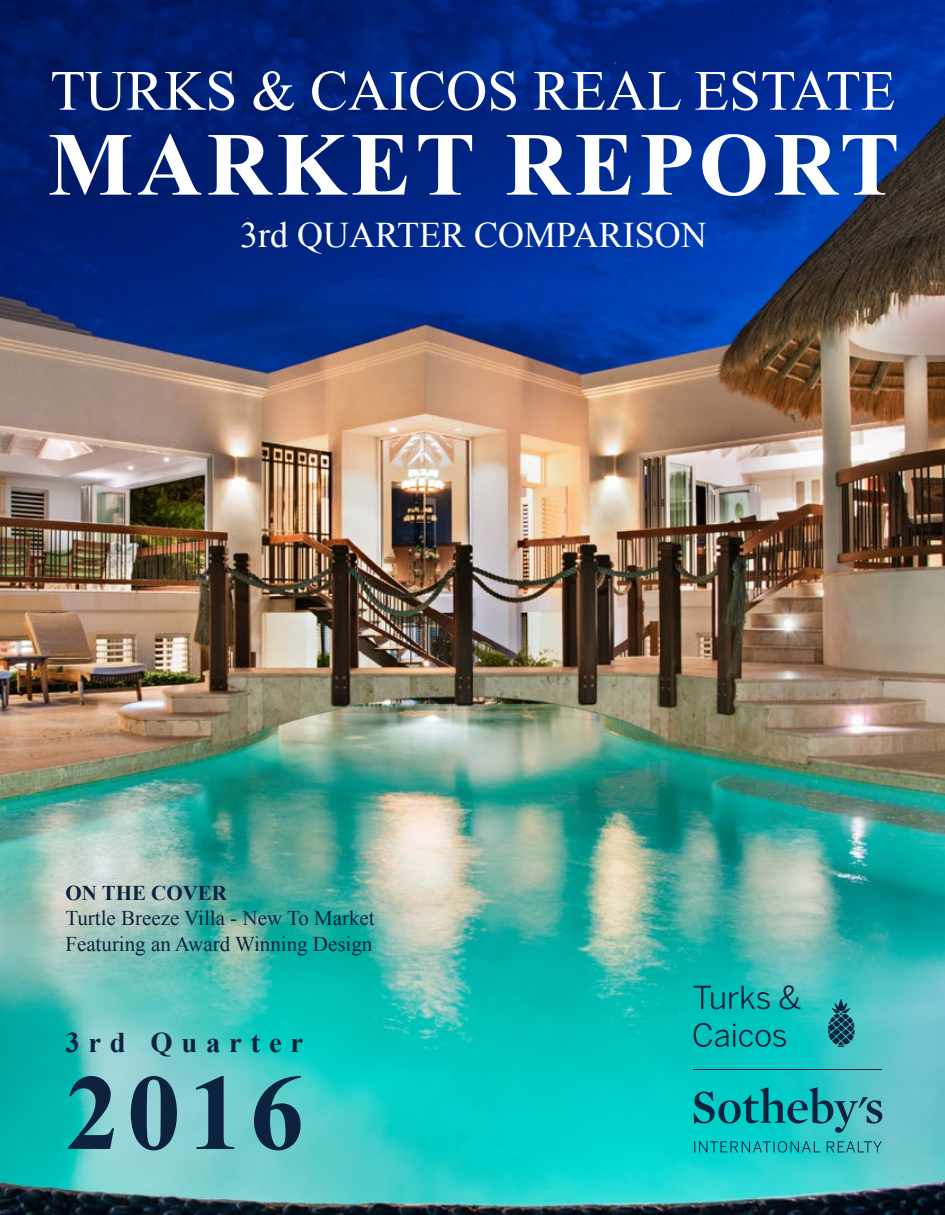
<style>
.page{position:relative;width:945px;height:1215px;background:#fff}
.page>*{position:absolute;margin:0;border:0;box-sizing:border-box;transform-origin:0 0}
.t1{font:700 108px "Times New Roman";color:#0d223f}
.t2{font:700 90px "Times New Roman";letter-spacing:.05em;color:#fff}
.t3{font:57px "Times New Roman";color:#fff}
.t4{font:36px "Times New Roman";color:#fff}
.t5{font:700 28.5px "Times New Roman";letter-spacing:.31em;color:#0d223f}
.t6{font:21px/25.2px "Times New Roman";color:#0d223f}
.t7{font:700 21px "Times New Roman";color:#0d223f}
</style>
<div class="page">
<img style="left:0;top:0;width:945px;height:1215px">
<hr style="left:693px;top:1069px;width:189px;height:1px;background:#0d223f">
<svg style="left:694px;top:1087px;width:188px;height:46px;background:#1aa4a9"></svg>
<svg style="left:694px;top:1141px;width:188px;height:12px;background:#1aabaf"></svg>
<svg style="left:694px;top:986px;width:76px;height:23px;background:#079c9c"></svg>
<svg style="left:780px;top:985px;width:20px;height:25px"></svg>
<svg style="left:694px;top:1023px;width:92px;height:24px;background:#03a0a0"></svg>
<svg style="left:826px;top:999px;width:29px;height:48px"></svg>
<h3 class="t3" style="left:50px;top:52px;width:847px">TURKS &amp; CAICOS REAL ESTATE</h3>
<h2 class="t2" style="left:48px;top:102px;width:853px">MARKET REPORT</h2>
<h3 class="t4" style="left:240px;top:210px;width:468px">3rd QUARTER COMPARISON</h3>
<p class="t7" style="left:65px;top:879px;width:163px">ON THE COVER</p>
<p class="t6" style="left:65px;top:906px;width:311px">Turtle Breeze Villa - New To Market<br>Featuring an Award Winning Design</p>
<h3 class="t5" style="left:65px;top:1023px;width:239px">3rd Quarter</h3>
<h1 class="t1" style="left:65px;top:1038px;width:240px">2016</h1>
</div>
